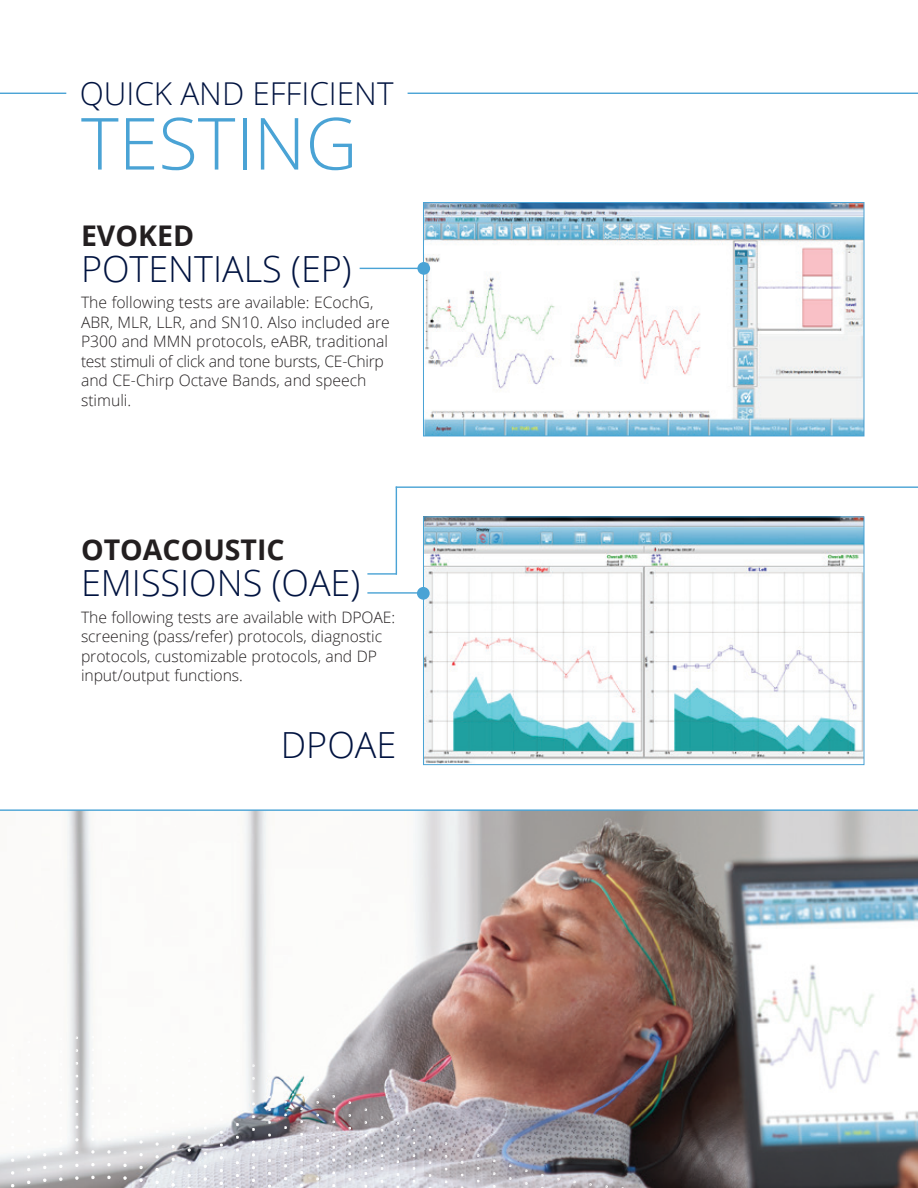
<style>
.page{position:relative;width:918px;height:1188px;background:#fff}
.page>*{position:absolute;margin:0;border:0;box-sizing:border-box;transform-origin:0 0}
.t1{font:300 72px "Open Sans";color:#4aa3d5}
.t2{font:300 36px "Open Sans";color:#001340}
.t3{font:300 31.5px "Open Sans";color:#001340}
.t4{font:700 28.5px "Open Sans";color:#231f20}
.t5{font:300 15.75px/19.5px "Open Sans";letter-spacing:-.005em;color:#231f20}
</style>
<div class="page">
<img style="left:0;top:811px;width:918px;height:377px">
<img style="left:425px;top:204px;width:437px;height:230px">
<div style="left:423px;top:202px;width:441px;height:234px;border:1px solid #4aa3d5"></div>
<img style="left:425px;top:519px;width:437px;height:244px">
<div style="left:423px;top:517px;width:441px;height:248px;border:1px solid #4aa3d5"></div>
<hr style="left:0;top:93px;width:66px;height:1px;background:#4aa3d5">
<hr style="left:408px;top:93px;width:510px;height:1px;background:#4aa3d5">
<hr style="left:0;top:809px;width:918px;height:2px;background:#4aa3d5">
<svg style="left:604px;top:1184px;width:5px;height:4px"></svg>
<svg style="left:588px;top:1182px;width:5px;height:5px"></svg>
<svg style="left:572px;top:1180px;width:5px;height:4px"></svg>
<svg style="left:556px;top:1177px;width:5px;height:4px"></svg>
<svg style="left:540px;top:1173px;width:5px;height:5px"></svg>
<svg style="left:524px;top:1169px;width:5px;height:4px"></svg>
<svg style="left:524px;top:1181px;width:5px;height:5px"></svg>
<svg style="left:508px;top:1164px;width:4px;height:4px"></svg>
<svg style="left:508px;top:1176px;width:5px;height:5px"></svg>
<svg style="left:492px;top:1159px;width:4px;height:4px"></svg>
<svg style="left:492px;top:1171px;width:4px;height:5px"></svg>
<svg style="left:476px;top:1153px;width:4px;height:5px"></svg>
<svg style="left:476px;top:1166px;width:4px;height:5px"></svg>
<svg style="left:460px;top:1147px;width:4px;height:5px"></svg>
<svg style="left:460px;top:1160px;width:4px;height:5px"></svg>
<svg style="left:444px;top:1141px;width:4px;height:5px"></svg>
<svg style="left:444px;top:1154px;width:4px;height:5px"></svg>
<svg style="left:428px;top:1135px;width:4px;height:4px"></svg>
<svg style="left:428px;top:1148px;width:4px;height:4px"></svg>
<svg style="left:412px;top:1128px;width:4px;height:4px"></svg>
<svg style="left:412px;top:1141px;width:4px;height:4px"></svg>
<svg style="left:396px;top:1121px;width:4px;height:5px"></svg>
<svg style="left:396px;top:1134px;width:4px;height:4px"></svg>
<svg style="left:380px;top:1115px;width:4px;height:5px"></svg>
<svg style="left:380px;top:1128px;width:4px;height:4px"></svg>
<svg style="left:364px;top:1108px;width:4px;height:4px"></svg>
<svg style="left:364px;top:1120px;width:4px;height:5px"></svg>
<svg style="left:348px;top:1101px;width:4px;height:4px"></svg>
<svg style="left:348px;top:1113px;width:4px;height:5px"></svg>
<svg style="left:332px;top:1094px;width:4px;height:5px"></svg>
<svg style="left:331px;top:1107px;width:5px;height:4px"></svg>
<svg style="left:315px;top:1087px;width:5px;height:5px"></svg>
<svg style="left:315px;top:1100px;width:5px;height:5px"></svg>
<svg style="left:299px;top:1081px;width:5px;height:4px"></svg>
<svg style="left:299px;top:1094px;width:5px;height:4px"></svg>
<svg style="left:283px;top:1074px;width:5px;height:5px"></svg>
<svg style="left:283px;top:1087px;width:5px;height:5px"></svg>
<svg style="left:267px;top:1069px;width:5px;height:4px"></svg>
<svg style="left:267px;top:1082px;width:5px;height:4px"></svg>
<svg style="left:268px;top:1184px;width:3px;height:4px"></svg>
<svg style="left:251px;top:1063px;width:5px;height:5px"></svg>
<svg style="left:251px;top:1076px;width:5px;height:5px"></svg>
<svg style="left:252px;top:1153px;width:3px;height:4px"></svg>
<svg style="left:235px;top:1059px;width:5px;height:4px"></svg>
<svg style="left:235px;top:1071px;width:5px;height:5px"></svg>
<svg style="left:236px;top:1148px;width:3px;height:4px"></svg>
<svg style="left:219px;top:1054px;width:5px;height:4px"></svg>
<svg style="left:219px;top:1066px;width:5px;height:5px"></svg>
<svg style="left:203px;top:1049px;width:4px;height:5px"></svg>
<svg style="left:203px;top:1062px;width:4px;height:5px"></svg>
<svg style="left:204px;top:1177px;width:3px;height:4px"></svg>
<svg style="left:187px;top:1046px;width:4px;height:4px"></svg>
<svg style="left:187px;top:1059px;width:4px;height:4px"></svg>
<svg style="left:188px;top:1148px;width:3px;height:4px"></svg>
<svg style="left:171px;top:1042px;width:4px;height:5px"></svg>
<svg style="left:171px;top:1055px;width:4px;height:4px"></svg>
<svg style="left:171px;top:1170px;width:4px;height:4px"></svg>
<svg style="left:171px;top:1183px;width:4px;height:4px"></svg>
<svg style="left:155px;top:1040px;width:4px;height:4px"></svg>
<svg style="left:155px;top:1053px;width:4px;height:4px"></svg>
<svg style="left:156px;top:1142px;width:3px;height:4px"></svg>
<svg style="left:155px;top:1155px;width:4px;height:3px"></svg>
<svg style="left:155px;top:1168px;width:4px;height:3px"></svg>
<svg style="left:155px;top:1181px;width:4px;height:3px"></svg>
<svg style="left:139px;top:1038px;width:4px;height:4px"></svg>
<svg style="left:139px;top:1050px;width:4px;height:5px"></svg>
<svg style="left:139px;top:1140px;width:4px;height:4px"></svg>
<svg style="left:139px;top:1153px;width:4px;height:3px"></svg>
<svg style="left:139px;top:1166px;width:4px;height:3px"></svg>
<svg style="left:139px;top:1178px;width:4px;height:4px"></svg>
<svg style="left:123px;top:1036px;width:4px;height:4px"></svg>
<svg style="left:123px;top:1048px;width:4px;height:5px"></svg>
<svg style="left:123px;top:1113px;width:4px;height:3px"></svg>
<svg style="left:123px;top:1126px;width:4px;height:3px"></svg>
<svg style="left:123px;top:1138px;width:4px;height:3px"></svg>
<svg style="left:123px;top:1151px;width:4px;height:3px"></svg>
<svg style="left:123px;top:1164px;width:4px;height:3px"></svg>
<svg style="left:123px;top:1176px;width:4px;height:4px"></svg>
<svg style="left:107px;top:1035px;width:4px;height:4px"></svg>
<svg style="left:107px;top:1048px;width:4px;height:4px"></svg>
<svg style="left:107px;top:1125px;width:4px;height:3px"></svg>
<svg style="left:107px;top:1138px;width:4px;height:3px"></svg>
<svg style="left:107px;top:1150px;width:4px;height:4px"></svg>
<svg style="left:107px;top:1163px;width:4px;height:3px"></svg>
<svg style="left:107px;top:1176px;width:4px;height:3px"></svg>
<svg style="left:91px;top:1035px;width:4px;height:4px"></svg>
<svg style="left:91px;top:1048px;width:4px;height:4px"></svg>
<svg style="left:91px;top:1138px;width:4px;height:3px"></svg>
<svg style="left:91px;top:1150px;width:4px;height:4px"></svg>
<svg style="left:91px;top:1163px;width:4px;height:3px"></svg>
<svg style="left:91px;top:1176px;width:4px;height:3px"></svg>
<svg style="left:75px;top:1036px;width:4px;height:4px"></svg>
<svg style="left:75px;top:1048px;width:4px;height:5px"></svg>
<svg style="left:75px;top:1164px;width:4px;height:3px"></svg>
<svg style="left:75px;top:1176px;width:4px;height:4px"></svg>
<svg style="left:59px;top:1037px;width:4px;height:4px"></svg>
<svg style="left:59px;top:1049px;width:4px;height:5px"></svg>
<svg style="left:59px;top:1139px;width:3px;height:4px"></svg>
<svg style="left:59px;top:1177px;width:4px;height:4px"></svg>
<svg style="left:43px;top:1038px;width:4px;height:4px"></svg>
<svg style="left:43px;top:1050px;width:4px;height:5px"></svg>
<svg style="left:43px;top:1140px;width:3px;height:4px"></svg>
<svg style="left:43px;top:1178px;width:3px;height:4px"></svg>
<svg style="left:27px;top:1040px;width:4px;height:4px"></svg>
<svg style="left:26px;top:1053px;width:5px;height:4px"></svg>
<svg style="left:27px;top:1142px;width:3px;height:4px"></svg>
<svg style="left:10px;top:1043px;width:5px;height:5px"></svg>
<svg style="left:10px;top:1056px;width:5px;height:4px"></svg>
<svg style="left:11px;top:1171px;width:3px;height:4px"></svg>
<div style="left:417px;top:262px;width:13px;height:13px;background:#4aa3d5;border-radius:50%"></div>
<div style="left:417px;top:587px;width:13px;height:13px;background:#4aa3d5;border-radius:50%"></div>
<hr style="left:360px;top:268px;width:63px;height:1px;background:#4aa3d5">
<hr style="left:367px;top:592px;width:55px;height:2px;background:#4aa3d5">
<hr style="left:367px;top:573px;width:30px;height:2px;background:#4aa3d5">
<hr style="left:396px;top:486px;width:522px;height:2px;background:#4aa3d5">
<hr style="left:396px;top:487px;width:1px;height:88px;background:#4aa3d5">
<p class="t3" style="left:80px;top:72px;width:315px">QUICK AND EFFICIENT</p>
<p class="t1" style="left:81px;top:94px;width:278px">TESTING</p>
<p class="t4" style="left:81px;top:215px;width:115px">EVOKED</p>
<p class="t2" style="left:81px;top:244px;width:272px">POTENTIALS (EP)</p>
<p class="t5" style="left:81px;top:292px;width:310px">The following tests are available: ECochG, ABR, MLR, LLR, and SN10. Also included are P300 and MMN protocols, eABR, traditional test stimuli of click and tone bursts, CE-Chirp and CE-Chirp Octave Bands, and speech stimuli.</p>
<p class="t4" style="left:81px;top:530px;width:205px">OTOACOUSTIC</p>
<p class="t2" style="left:81px;top:559px;width:281px">EMISSIONS (OAE)</p>
<p class="t5" style="left:81px;top:607px;width:316px">The following tests are available with DPOAE: screening (pass/refer) protocols, diagnostic protocols, customizable protocols, and DP input/output functions.</p>
<p class="t2" style="left:281px;top:721px;width:117px">DPOAE</p>
</div>
